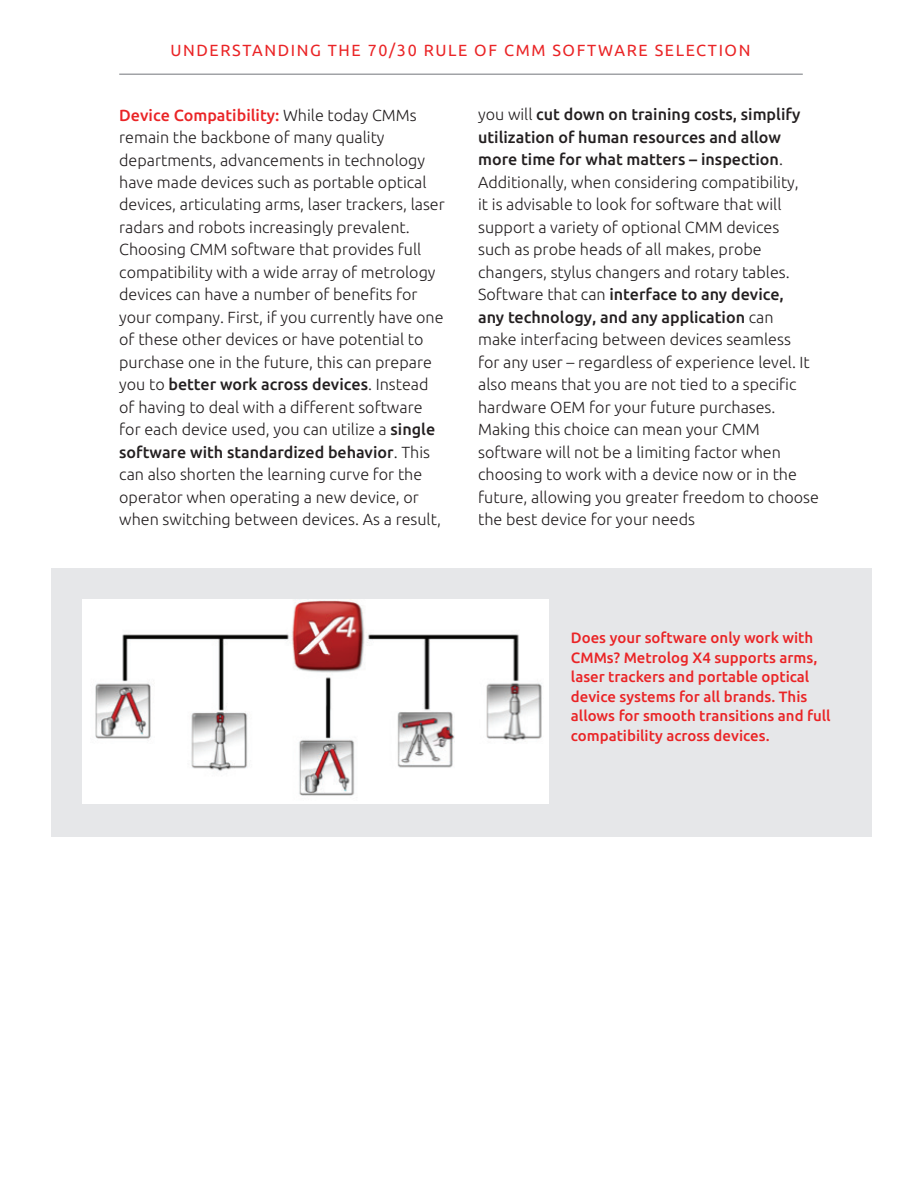
<style>
.page{position:relative;width:918px;height:1188px;background:#fff}
.page>*{position:absolute;margin:0;border:0;box-sizing:border-box;transform-origin:0 0}
.t1{font:300 16.2px/22.5px "Ubuntu";color:#231f20}
.t2{font:16.2px "Ubuntu";letter-spacing:.1em;color:#ea2426}
.t3{font:500 15px/19.5px "Ubuntu";color:#ea2426}
.s1{font-weight:500;color:#ea2426}
.s2{font-weight:500}
</style>
<div class="page">
<div style="left:51px;top:569px;width:820px;height:268px;background:#e6e7e9"></div>
<hr style="left:119px;top:74px;width:684px;height:1px;background:#a1a3a6">
<img style="left:83px;top:600px;width:465px;height:203px">
<p class="t2" style="left:170px;top:41px;width:582px">UNDERSTANDING THE 70/30 RULE OF CMM SOFTWARE SELECTION</p>
<p class="t1" style="left:119px;top:103px;width:327px"><span class="s1">Device Compatibility:</span> While today CMMs remain the backbone of many quality departments, advancements in technology have made devices such as portable optical devices, articulating arms, laser trackers, laser radars and robots increasingly prevalent.<br>Choosing CMM software that provides full compatibility with a wide array of metrology devices can have a number of benefits for your company. First, if you currently have one of these other devices or have potential to purchase one in the future, this can prepare you to <span class="s2">better work across devices</span>. Instead of having to deal with a different software for each device used, you can utilize a <span class="s2">single software with standardized behavior</span>. This can also shorten the learning curve for the operator when operating a new device, or when switching between devices. As a result,</p>
<p class="t1" style="left:478px;top:103px;width:342px">you will <span class="s2">cut down on training costs, simplify utilization of human resources and allow more time for what matters – inspection</span>.<br>Additionally, when considering compatibility,<br>it is advisable to look for software that will support a variety of optional CMM devices<br>such as probe heads of all makes, probe changers, stylus changers and rotary tables.<br>Software that can <span class="s2">interface to any device,<br>any technology, and any application</span> can<br>make interfacing between devices seamless<br>for any user – regardless of experience level. It also means that you are not tied to a specific hardware OEM for your future purchases.<br>Making this choice can mean your CMM software will not be a limiting factor when choosing to work with a device now or in the future, allowing you greater freedom to choose the best device for your needs</p>
<p class="t3" style="left:571px;top:628px;width:261px">Does your software only work with CMMs? Metrolog X4 supports arms, laser trackers and portable optical device systems for all brands. This allows for smooth transitions and full compatibility across devices.</p>
</div>
